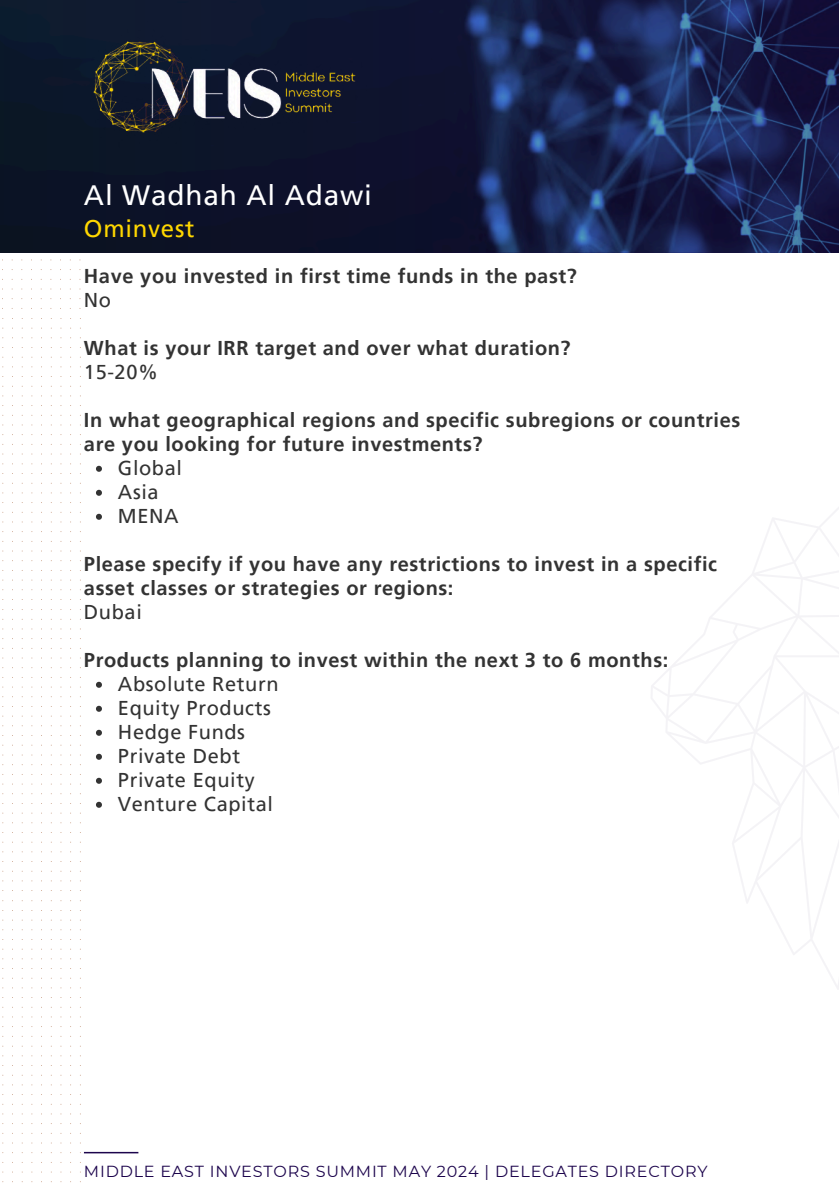
<style>
.page{position:relative;width:839px;height:1191px;background:#fff}
.page>*{position:absolute;margin:0;border:0;box-sizing:border-box;transform-origin:0 0}
.t1{font:28px "Frutiger LT Pro";letter-spacing:.03em;color:#fff}
.t2{font:24px "Frutiger LT Pro";letter-spacing:.03em;color:#ffd700}
.t3{font:700 20px/24px "Frutiger LT Pro";letter-spacing:.03em;color:#333}
.t4{font:20px "Frutiger LT Pro";letter-spacing:.03em;color:#333}
.t5{font:16px "Montserrat";letter-spacing:.05em;color:#1d054d}
.s1{font-weight:400}
</style>
<div class="page">
<svg style="left:0;top:0;width:838px;height:252px;background:#141d40"></svg>
<img style="left:84px;top:22px;width:282px;height:130px">
<svg style="left:96px;top:466px;width:6px;height:6px"></svg>
<svg style="left:96px;top:490px;width:6px;height:6px"></svg>
<svg style="left:96px;top:514px;width:6px;height:6px"></svg>
<svg style="left:96px;top:682px;width:6px;height:6px"></svg>
<svg style="left:96px;top:706px;width:6px;height:6px"></svg>
<svg style="left:96px;top:730px;width:6px;height:6px"></svg>
<svg style="left:96px;top:754px;width:6px;height:6px"></svg>
<svg style="left:96px;top:778px;width:6px;height:6px"></svg>
<svg style="left:96px;top:802px;width:6px;height:6px"></svg>
<hr style="left:84px;top:1152px;width:54px;height:1px;background:#1d054d">
<svg style="left:651px;top:508px;width:187px;height:481px"></svg>
<h3 class="t1" style="left:84px;top:178px;width:289px">Al Wadhah Al Adawi</h3>
<p class="t2" style="left:84px;top:214px;width:112px">Ominvest</p>
<h1 class="t3" style="left:84px;top:264px;width:494px">Have you invested in first time funds in the past?<br><span class="s1">No</span></h1>
<h2 class="t3" style="left:84px;top:336px;width:488px">What is your IRR target and over what duration?<br><span class="s1">15-20%</span></h2>
<p class="t3" style="left:84px;top:408px;width:657px">In what geographical regions and specific subregions or countries are you looking for future investments?</p>
<p class="t4" style="left:118px;top:456px;width:66px">Global</p>
<p class="t4" style="left:118px;top:480px;width:42px">Asia</p>
<p class="t4" style="left:118px;top:504px;width:62px">MENA</p>
<p class="t3" style="left:84px;top:552px;width:634px">Please specify if you have any restrictions to invest in a specific asset classes or strategies or regions:<br><span class="s1">Dubai</span></p>
<p class="t3" style="left:84px;top:648px;width:586px">Products planning to invest within the next 3 to 6 months:</p>
<h4 class="t4" style="left:118px;top:672px;width:162px">Absolute Return</h4>
<h4 class="t4" style="left:118px;top:696px;width:154px">Equity Products</h4>
<h3 class="t4" style="left:118px;top:720px;width:129px">Hedge Funds</h3>
<p class="t4" style="left:118px;top:744px;width:124px">Private Debt</p>
<p class="t4" style="left:118px;top:768px;width:138px">Private Equity</p>
<p class="t4" style="left:118px;top:792px;width:157px">Venture Capital</p>
<h4 class="t5" style="left:84px;top:1161px;width:625px">MIDDLE EAST INVESTORS SUMMIT MAY 2024 | DELEGATES DIRECTORY</h4>
</div>
